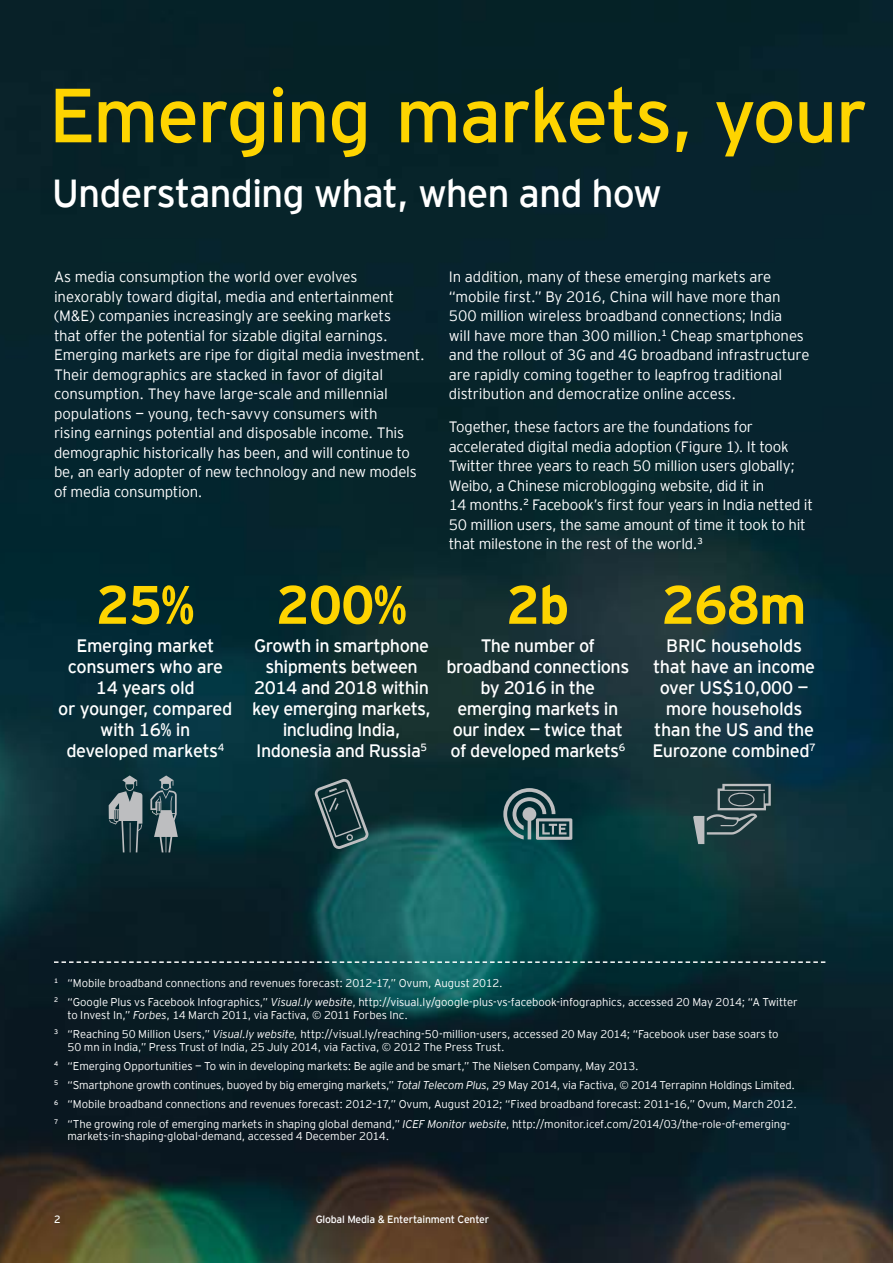
<style>
.page{position:relative;width:893px;height:1263px;background:#fff}
.page>*{position:absolute;margin:0;border:0;box-sizing:border-box;transform-origin:0 0}
.t1{font:76.5px "EY Interstate";letter-spacing:-.025em;color:#fed400}
.t2{font:700 54px "EY Interstate";letter-spacing:-.02em;color:#fed400}
.t3{font:39px "EY Interstate";letter-spacing:-.03em;color:#fff}
.t4{font:18px/21px "EY Interstate";letter-spacing:-.03em;color:#fff;text-align:center}
.t5{font:300 15px/19.5px "EY Interstate";letter-spacing:-.01em;color:#fff}
.t6{font:300 11.25px/19.2px "EY Interstate";letter-spacing:-.005em;color:#fff}
.t7{font:10.5px "EY Interstate";letter-spacing:-.02em;color:#fff}
.s1{font-style:italic}
</style>
<div class="page">
<img style="left:0;top:0;width:893px;height:1263px">
<svg style="left:54px;top:961px;width:771px;height:2px;background:#779092"></svg>
<svg style="left:109px;top:775px;width:33px;height:77px;background:#51666b"></svg>
<svg style="left:150px;top:775px;width:28px;height:77px;background:#4c656b"></svg>
<svg style="left:314px;top:779px;width:55px;height:70px;background:#2d484c"></svg>
<svg style="left:503px;top:788px;width:69px;height:52px;background:#456367"></svg>
<svg style="left:693px;top:784px;width:78px;height:60px;background:#3b5255"></svg>
<h1 class="t1" style="left:49px;top:69px;width:820px">Emerging markets, your</h1>
<h3 class="t3" style="left:52px;top:169px;width:612px">Understanding what, when and how</h3>
<p class="t5" style="left:54px;top:267px;width:372px">As media consumption the world over evolves inexorably toward digital, media and entertainment (M&amp;E) companies increasingly are seeking markets<br>that offer the potential for sizable digital earnings.<br>Emerging markets are ripe for digital media investment.<br>Their demographics are stacked in favor of digital consumption. They have large-scale and millennial populations — young, tech-savvy consumers with<br>rising earnings potential and disposable income. This demographic historically has been, and will continue to be, an early adopter of new technology and new models of media consumption.</p>
<p class="t5" style="left:449px;top:267px;width:362px">In addition, many of these emerging markets are “mobile first.” By 2016, China will have more than 500 million wireless broadband connections; India<br>will have more than 300 million.<sup>1</sup> Cheap smartphones and the rollout of 3G and 4G broadband infrastructure are rapidly coming together to leapfrog traditional distribution and democratize online access.</p>
<p class="t5" style="left:449px;top:417px;width:366px">Together, these factors are the foundations for accelerated digital media adoption (Figure 1). It took Twitter three years to reach 50 million users globally; Weibo, a Chinese microblogging website, did it in<br>14 months.<sup>2</sup> Facebook’s first four years in India netted it 50 million users, the same amount of time it took to hit that milestone in the rest of the world.<sup>3</sup></p>
<h2 class="t2" style="left:96px;top:572px;width:100px">25%</h2>
<p class="t4" style="left:58px;top:635px;width:176px">Emerging market consumers who are<br>14 years old<br>or younger, compared with 16% in developed markets<sup>4</sup></p>
<h2 class="t2" style="left:276px;top:572px;width:132px">200%</h2>
<p class="t4" style="left:252px;top:635px;width:180px">Growth in smartphone shipments between<br>2014 and 2018 within key emerging markets, including India,<br>Indonesia and Russia<sup>5</sup></p>
<h2 class="t2" style="left:506px;top:572px;width:64px">2b</h2>
<p class="t4" style="left:446px;top:635px;width:184px">The number of broadband connections by 2016 in the emerging markets in our index — twice that of developed markets<sup>6</sup></p>
<h2 class="t2" style="left:662px;top:572px;width:146px">268m</h2>
<p class="t4" style="left:652px;top:635px;width:165px">BRIC households that have an income over US$10,000 — more households than the US and the<br>Eurozone combined<sup>7</sup></p>
<p class="t6" style="left:54px;top:973px;width:745px"><sup>1</sup> “Mobile broadband connections and revenues forecast: 2012–17,” Ovum, August 2012.<br><sup>2</sup> “Google Plus vs Facebook Infographics,” <span class="s1">Visual.ly website</span>, http://visual.ly/google-plus-vs-facebook-infographics, accessed 20 May 2014; “A Twitter</p>
<p class="t6" style="left:54px;top:1005px;width:726px;text-indent:13px">to Invest In,” <span class="s1">Forbes</span>, 14 March 2011, via Factiva, © 2011 Forbes Inc.<br><sup>3</sup> “Reaching 50 Million Users,” <span class="s1">Visual.ly website,</span> http://visual.ly/reaching-50-million-users, accessed 20 May 2014; “Facebook user base soars to</p>
<p class="t6" style="left:54px;top:1037px;width:744px;text-indent:13px">50 mn in India,” Press Trust of India, 25 July 2014, via Factiva, © 2012 The Press Trust.<br><sup>4</sup> “Emerging Opportunities — To win in developing markets: Be agile and be smart,” The Nielsen Company, May 2013.<br><sup>5</sup> “Smartphone growth continues, buoyed by big emerging markets,” <span class="s1">Total Telecom Plus</span>, 29 May 2014, via Factiva, © 2014 Terrapinn Holdings Limited.<br><sup>6</sup> “Mobile broadband connections and revenues forecast: 2012–17,” Ovum, August 2012; “Fixed broadband forecast: 2011–16,” Ovum, March 2012.<br><sup>7</sup> “The growing role of emerging markets in shaping global demand,” <span class="s1">ICEF Monitor website</span>, http://monitor.icef.com/2014/03/the-role-of-emerging-</p>
<p class="t6" style="left:67px;top:1127px;width:323px">markets-in-shaping-global-demand, accessed 4 December 2014.</p>
<p class="t7" style="left:54px;top:1213px;width:8px">2</p>
<p class="t7" style="left:316px;top:1213px;width:175px">Global Media &amp; Entertainment Center</p>
</div>
